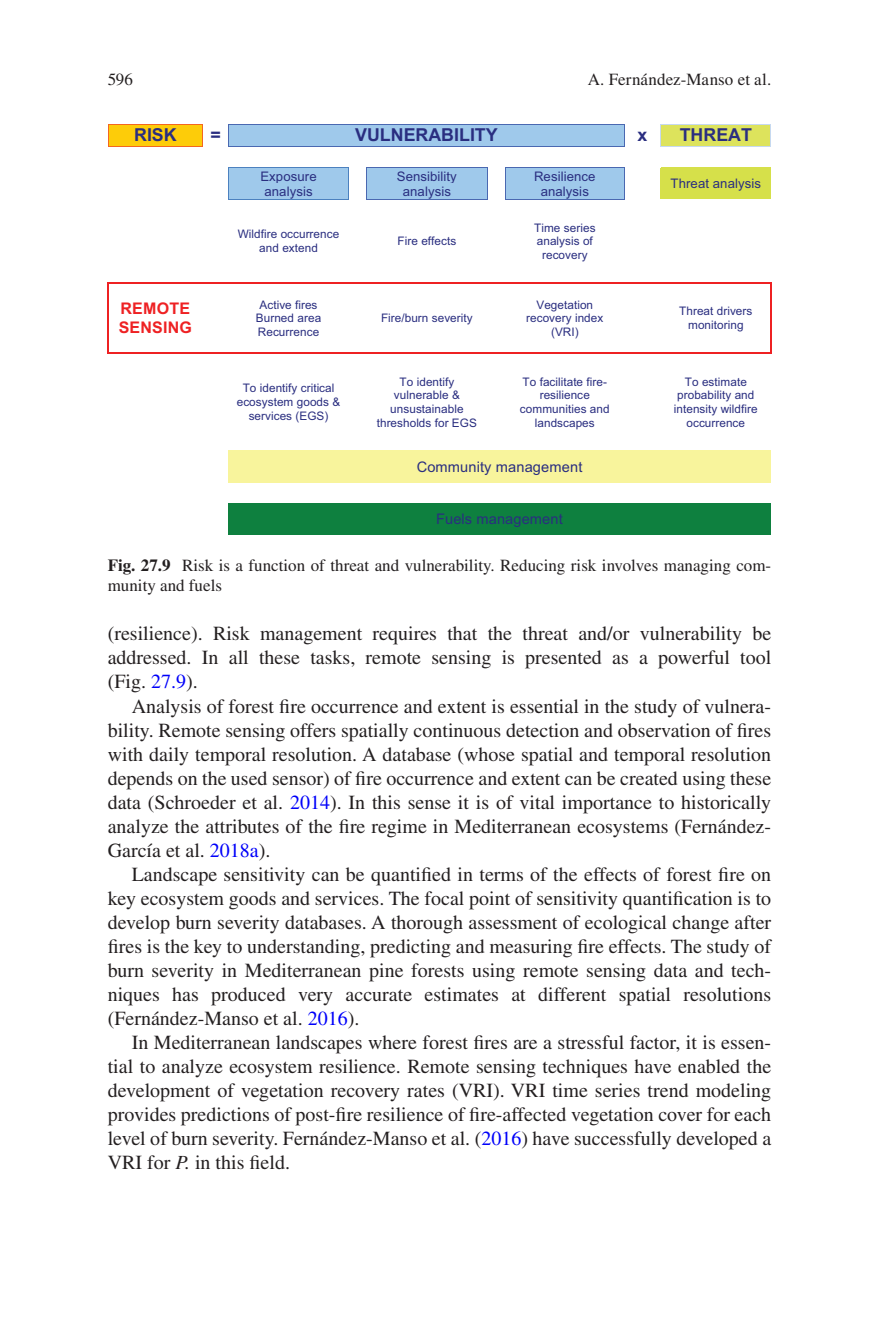
<style>
.page{position:relative;width:879px;height:1333px;background:#fff}
.page>*{position:absolute;margin:0;border:0;box-sizing:border-box;transform-origin:0 0}
.t1{font:20px/24px "Times LT Std";color:#231f20;text-align:justify}
.t2{font:700 17.8px "Arial";color:#2a2e80}
.t3{font:17px/20px "Times LT Std";color:#231f20}
.t4{font:17px "Times LT Std Roman 2";letter-spacing:.005em;color:#231f20}
.t5{font:700 16px/18.8px "Arial";letter-spacing:.01em;color:#ee2123}
.t6{font:14.6px "Arial MT2";letter-spacing:.01em;color:#2a2e80}
.t7{font:13.2px/15.4px "Arial";letter-spacing:.005em;color:#2a2e80;text-align:center}
.t8{font:11.8px/13.6px "Arial MT2";letter-spacing:.005em;color:#2a2e80;text-align:center}
.s1{font-weight:700}
.s2{color:#0000fa}
.s3{font-style:italic}
</style>
<div class="page">
<div style="left:109px;top:125px;width:93px;height:21px;background:#fdcc09"></div>
<div style="left:228px;top:125px;width:396px;height:21px;background:#9fc9eb"></div>
<div style="left:661px;top:125px;width:109px;height:21px;background:#dde35c"></div>
<hr style="left:109px;top:124px;width:93px;height:1px;background:#f36721">
<hr style="left:228px;top:124px;width:396px;height:1px;background:#4a68b1">
<hr style="left:661px;top:124px;width:109px;height:1px;background:#c6d9f0">
<svg style="left:108px;top:124px;width:1px;height:23px"></svg>
<hr style="left:109px;top:146px;width:93px;height:1px;background:#f36721">
<svg style="left:202px;top:124px;width:1px;height:23px"></svg>
<svg style="left:228px;top:125px;width:1px;height:22px"></svg>
<hr style="left:229px;top:146px;width:120px;height:1px;background:#4a68b1">
<svg style="left:349px;top:146px;width:18px;height:1px"></svg>
<hr style="left:367px;top:146px;width:120px;height:1px;background:#4a68b1">
<svg style="left:487px;top:146px;width:19px;height:1px"></svg>
<hr style="left:506px;top:146px;width:118px;height:1px;background:#4a68b1">
<svg style="left:624px;top:124px;width:1px;height:23px"></svg>
<svg style="left:660px;top:124px;width:2px;height:23px"></svg>
<hr style="left:662px;top:146px;width:108px;height:1px;background:#c6d9f0">
<svg style="left:770px;top:124px;width:1px;height:23px"></svg>
<div style="left:228px;top:168px;width:120px;height:31px;background:#9fc9eb"></div>
<div style="left:366px;top:168px;width:121px;height:31px;background:#9fc9eb"></div>
<div style="left:505px;top:168px;width:119px;height:31px;background:#9fc9eb"></div>
<div style="left:661px;top:168px;width:110px;height:31px;background:#d6e04a"></div>
<hr style="left:229px;top:167px;width:119px;height:1px;background:#4c81bf">
<hr style="left:367px;top:167px;width:120px;height:1px;background:#4a68b1">
<hr style="left:506px;top:167px;width:118px;height:1px;background:#4a68b1">
<hr style="left:661px;top:167px;width:109px;height:1px;background:#d6e04a">
<hr style="left:228px;top:168px;width:1px;height:31px;background:#4c81bf">
<hr style="left:348px;top:168px;width:1px;height:31px;background:#4c81bf">
<hr style="left:366px;top:168px;width:1px;height:31px;background:#4a68b1">
<hr style="left:487px;top:168px;width:1px;height:31px;background:#4a68b1">
<hr style="left:505px;top:168px;width:1px;height:31px;background:#4a68b1">
<hr style="left:624px;top:168px;width:1px;height:31px;background:#4a68b1">
<hr style="left:229px;top:199px;width:119px;height:1px;background:#4c81bf">
<hr style="left:367px;top:199px;width:120px;height:1px;background:#4a68b1">
<hr style="left:506px;top:199px;width:118px;height:1px;background:#4a68b1">
<hr style="left:111px;top:282px;width:91px;height:2px;background:#ee2123">
<hr style="left:204px;top:282px;width:24px;height:2px;background:#ee2123">
<hr style="left:230px;top:282px;width:119px;height:2px;background:#ee2123">
<svg style="left:349px;top:282px;width:18px;height:2px"></svg>
<hr style="left:367px;top:282px;width:120px;height:2px;background:#ee2123">
<svg style="left:487px;top:282px;width:19px;height:2px"></svg>
<hr style="left:506px;top:282px;width:118px;height:2px;background:#ee2123">
<hr style="left:626px;top:282px;width:35px;height:2px;background:#ee2123">
<hr style="left:662px;top:282px;width:108px;height:2px;background:#ee2123">
<hr style="left:108px;top:284px;width:1px;height:68px;background:#ee2123">
<hr style="left:770px;top:284px;width:1px;height:68px;background:#ee2123">
<hr style="left:111px;top:352px;width:91px;height:1px;background:#ee2123">
<svg style="left:202px;top:352px;width:28px;height:1px"></svg>
<hr style="left:230px;top:352px;width:119px;height:1px;background:#ee2123">
<svg style="left:349px;top:352px;width:18px;height:1px"></svg>
<hr style="left:367px;top:352px;width:120px;height:1px;background:#ee2123">
<svg style="left:487px;top:352px;width:19px;height:1px"></svg>
<hr style="left:506px;top:352px;width:118px;height:1px;background:#ee2123">
<hr style="left:626px;top:352px;width:35px;height:1px;background:#ee2123">
<hr style="left:662px;top:352px;width:108px;height:1px;background:#ee2123">
<div style="left:228px;top:450px;width:543px;height:32px;background:#f8f49c"></div>
<div style="left:228px;top:503px;width:543px;height:32px;background:#0e803f"></div>
<p class="t3" style="left:108px;top:69px;width:27px">596</p>
<p class="t4" style="left:588px;top:70px;width:185px">A. Fernández-Manso et al.</p>
<p class="t2" style="left:134px;top:123px;width:44px">RISK</p>
<p class="t2" style="left:210px;top:123px;width:12px">=</p>
<p class="t2" style="left:355px;top:123px;width:144px">VULNERABILITY</p>
<p class="t2" style="left:637px;top:123px;width:11px">x</p>
<p class="t2" style="left:680px;top:123px;width:74px">THREAT</p>
<p class="t7" style="left:260px;top:168px;width:58px">Exposure analysis</p>
<p class="t7" style="left:397px;top:168px;width:61px">Sensibility analysis</p>
<p class="t7" style="left:534px;top:168px;width:63px">Resilience analysis</p>
<p class="t7" style="left:670px;top:176px;width:92px">Threat analysis</p>
<p class="t8" style="left:238px;top:227px;width:103px">Wildfire occurrence and extend</p>
<p class="t8" style="left:397px;top:234px;width:60px">Fire effects</p>
<p class="t8" style="left:534px;top:221px;width:63px">Time series analysis of recovery</p>
<p class="t5" style="left:119px;top:299px;width:75px">REMOTE<br>SENSING</p>
<p class="t8" style="left:256px;top:297px;width:67px">Active fires<br>Burned area<br>Recurrence</p>
<p class="t8" style="left:381px;top:311px;width:93px">Fire/burn severity</p>
<p class="t8" style="left:526px;top:297px;width:79px">Vegetation recovery index (VRI)</p>
<p class="t8" style="left:679px;top:304px;width:75px">Threat drivers monitoring</p>
<p class="t8" style="left:237px;top:381px;width:105px">To identify critical ecosystem goods &amp; services (EGS)</p>
<p class="t8" style="left:377px;top:374px;width:102px">To identify vulnerable &amp; unsustainable thresholds for EGS</p>
<p class="t8" style="left:520px;top:374px;width:91px">To facilitate fire&shy;resilience communities and landscapes</p>
<p class="t8" style="left:674px;top:374px;width:85px">To estimate probability and intensity wildfire occurrence</p>
<p class="t6" style="left:417px;top:456px;width:167px">Community management</p>
<p class="t6" style="left:436px;top:509px;width:128px">Fuels management</p>
<p class="t3" style="left:108px;top:555px;width:665px"><span class="s1">Fig. 27.9</span> Risk is a function of threat and vulnerability. Reducing risk involves managing com&shy;munity and fuels</p>
<p class="t1" style="left:108px;top:621px;width:665px">(resilience). Risk management requires that the threat and/or vulnerability be addressed. In all these tasks, remote sensing is presented as a powerful tool (Fig. <span class="s2">27.9</span>).</p>
<p class="t1" style="left:108px;top:693px;width:665px;text-indent:24px">Analysis of forest fire occurrence and extent is essential in the study of vulnera&shy;bility. Remote sensing offers spatially continuous detection and observation of fires with daily temporal resolution. A database (whose spatial and temporal resolution depends on the used sensor) of fire occurrence and extent can be created using these data (Schroeder et al. <span class="s2">2014</span>). In this sense it is of vital importance to historically analyze the attributes of the fire regime in Mediterranean ecosystems (Fernández-García et al. <span class="s2">2018a</span>).</p>
<p class="t1" style="left:108px;top:861px;width:665px;text-indent:24px">Landscape sensitivity can be quantified in terms of the effects of forest fire on key ecosystem goods and services. The focal point of sensitivity quantification is to develop burn severity databases. A thorough assessment of ecological change after fires is the key to understanding, predicting and measuring fire effects. The study of burn severity in Mediterranean pine forests using remote sensing data and tech&shy;niques has produced very accurate estimates at different spatial resolutions (Fernández-Manso et al. <span class="s2">2016</span>).</p>
<p class="t1" style="left:108px;top:1029px;width:665px;text-indent:24px">In Mediterranean landscapes where forest fires are a stressful factor, it is essen&shy;tial to analyze ecosystem resilience. Remote sensing techniques have enabled the development of vegetation recovery rates (VRI). VRI time series trend modeling provides predictions of post-fire resilience of fire-affected vegetation cover for each level of burn severity. Fernández-Manso et al. (<span class="s2">2016</span>) have successfully developed a VRI for <span class="s3">P.</span> in this field.</p>
</div>
